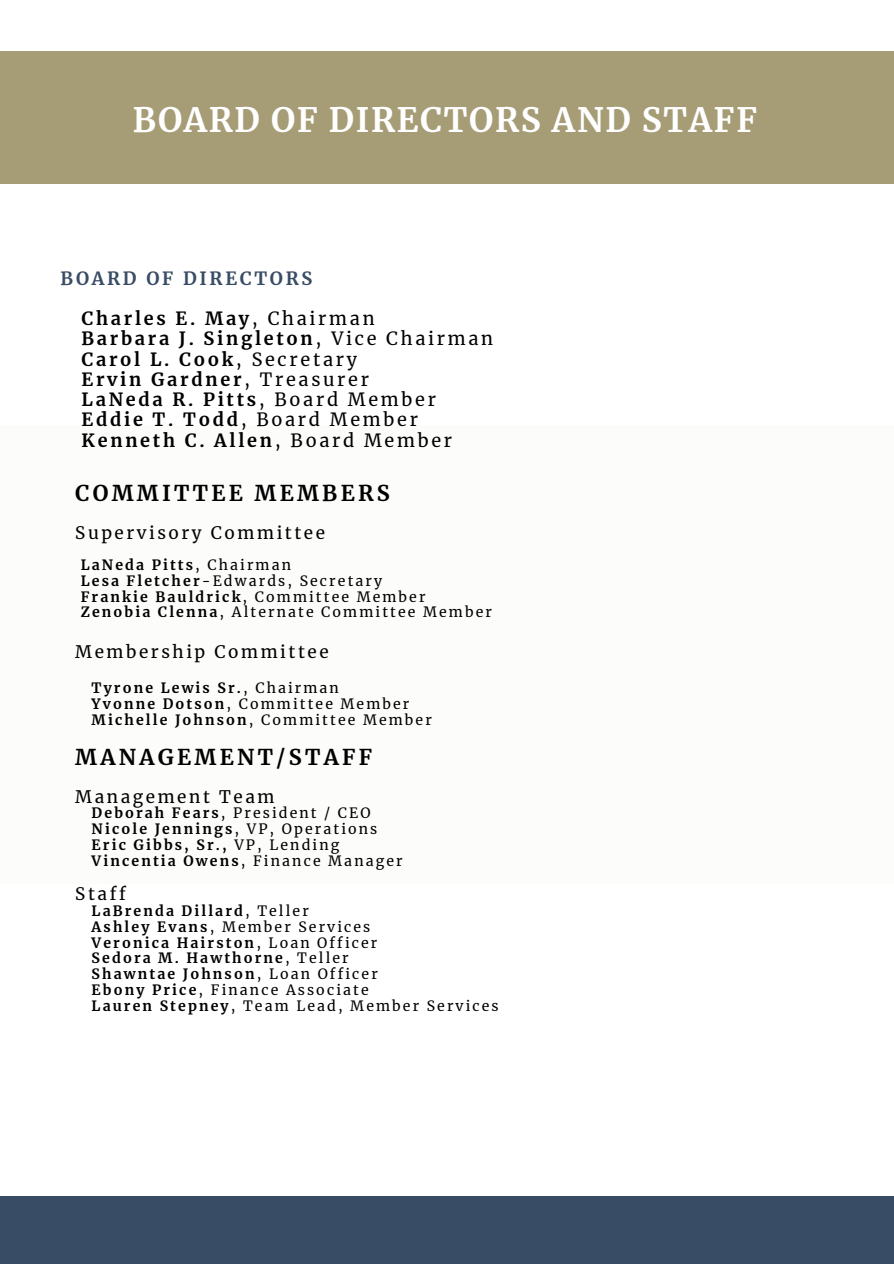
<style>
.page{position:relative;width:894px;height:1264px;background:#fff}
.page>*{position:absolute;margin:0;border:0;box-sizing:border-box;transform-origin:0 0}
.t1{font:700 33.3px "Merriweather";letter-spacing:.05em;color:#fff}
.t2{font:700 21.6px "Merriweather";letter-spacing:.15em;color:#000}
.t3{font:700 18px "Merriweather";letter-spacing:.15em;color:#000}
.t4{font:18px "Merriweather";letter-spacing:.15em;color:#000}
.t5{font:700 18px "Merriweather";letter-spacing:.15em;color:#394c65}
.t6{font:17.1px "Merriweather";letter-spacing:.15em;color:#000}
.t7{font:14.1px "Merriweather";letter-spacing:.15em;color:#000}
.t8{font:700 14.1px "Merriweather";letter-spacing:.15em;color:#000}
.s1{font-weight:400}
.s2{font-weight:700}
</style>
<div class="page">
<div style="left:0;top:52px;width:893px;height:131px;background:#a69d76"></div>
<div style="left:0;top:426px;width:893px;height:457px;background:#fcfcfb"></div>
<div style="left:0;top:1196px;width:893px;height:67px;background:#394c65"></div>
<p class="t1" style="left:133px;top:99px;width:625px">BOARD OF DIRECTORS AND STAFF</p>
<p class="t5" style="left:61px;top:267px;width:253px">BOARD OF DIRECTORS</p>
<p class="t3" style="left:82px;top:307px;width:294px">Charles E. May<span class="s1">, Chairman</span></p>
<p class="t3" style="left:82px;top:327px;width:413px">Barbara J. Singleton<span class="s1">, Vice Chairman</span></p>
<p class="t3" style="left:82px;top:348px;width:277px">Carol L. Cook<span class="s1">, Secretary</span></p>
<p class="t3" style="left:82px;top:368px;width:289px">Ervin Gardner<span class="s1">, Treasurer</span></p>
<p class="t3" style="left:82px;top:388px;width:356px">LaNeda R. Pitts<span class="s1">, Board Member</span></p>
<p class="t4" style="left:82px;top:409px;width:338px"><span class="s2">Eddie T. Todd</span>, Board Member</p>
<p class="t3" style="left:82px;top:429px;width:372px">Kenneth C. Allen<span class="s1">, Board Member</span></p>
<p class="t2" style="left:75px;top:480px;width:316px">COMMITTEE MEMBERS</p>
<p class="t6" style="left:75px;top:521px;width:251px">Supervisory Committee</p>
<p class="t8" style="left:81px;top:556px;width:212px">LaNeda Pitts<span class="s1">, Chairman</span></p>
<p class="t7" style="left:81px;top:572px;width:303px"><span class="s2">Lesa Fletcher</span>-Edwards, Secretary</p>
<p class="t8" style="left:81px;top:587px;width:346px">Frankie Bauldrick<span class="s1">, Committee Member</span></p>
<p class="t7" style="left:81px;top:603px;width:412px"><span class="s2">Zenobia Clenna</span>, Alternate Committee Member</p>
<p class="t6" style="left:75px;top:641px;width:255px">Membership Committee</p>
<p class="t8" style="left:92px;top:679px;width:249px">Tyrone Lewis Sr.<span class="s1">, Chairman</span></p>
<p class="t7" style="left:92px;top:695px;width:319px"><span class="s2">Yvonne Dotson</span>, Committee Member</p>
<p class="t7" style="left:92px;top:710px;width:341px"><span class="s2">Michelle Johnson</span>, Committee Member</p>
<p class="t2" style="left:75px;top:744px;width:298px">MANAGEMENT/STAFF</p>
<p class="t6" style="left:75px;top:785px;width:201px">Management Team</p>
<p class="t7" style="left:92px;top:804px;width:280px"><span class="s2">Deborah Fears</span>, President / CEO</p>
<p class="t8" style="left:92px;top:820px;width:287px">Nicole Jennings<span class="s1">, VP, Operations</span></p>
<p class="t8" style="left:92px;top:836px;width:249px">Eric Gibbs, Sr., <span class="s1">VP, Lending</span></p>
<p class="t7" style="left:92px;top:851px;width:312px"><span class="s2">Vincentia Owens</span>, Finance Manager</p>
<p class="t6" style="left:75px;top:883px;width:52px">Staff</p>
<p class="t8" style="left:92px;top:902px;width:218px">LaBrenda Dillard<span class="s1">, Teller</span></p>
<p class="t7" style="left:92px;top:917px;width:280px"><span class="s2">Ashley Evans</span>, Member Services</p>
<p class="t8" style="left:92px;top:933px;width:287px">Veronica Hairston<span class="s1">, Loan Officer</span></p>
<p class="t8" style="left:92px;top:949px;width:258px">Sedora M. Hawthorne<span class="s1">, Teller</span></p>
<p class="t8" style="left:92px;top:965px;width:287px">Shawntae Johnson<span class="s1">, Loan Officer</span></p>
<p class="t7" style="left:92px;top:981px;width:278px"><span class="s2">Ebony Price</span>, Finance Associate</p>
<p class="t7" style="left:92px;top:996px;width:408px"><span class="s2">Lauren Stepney</span>, Team Lead, Member Services</p>
</div>
